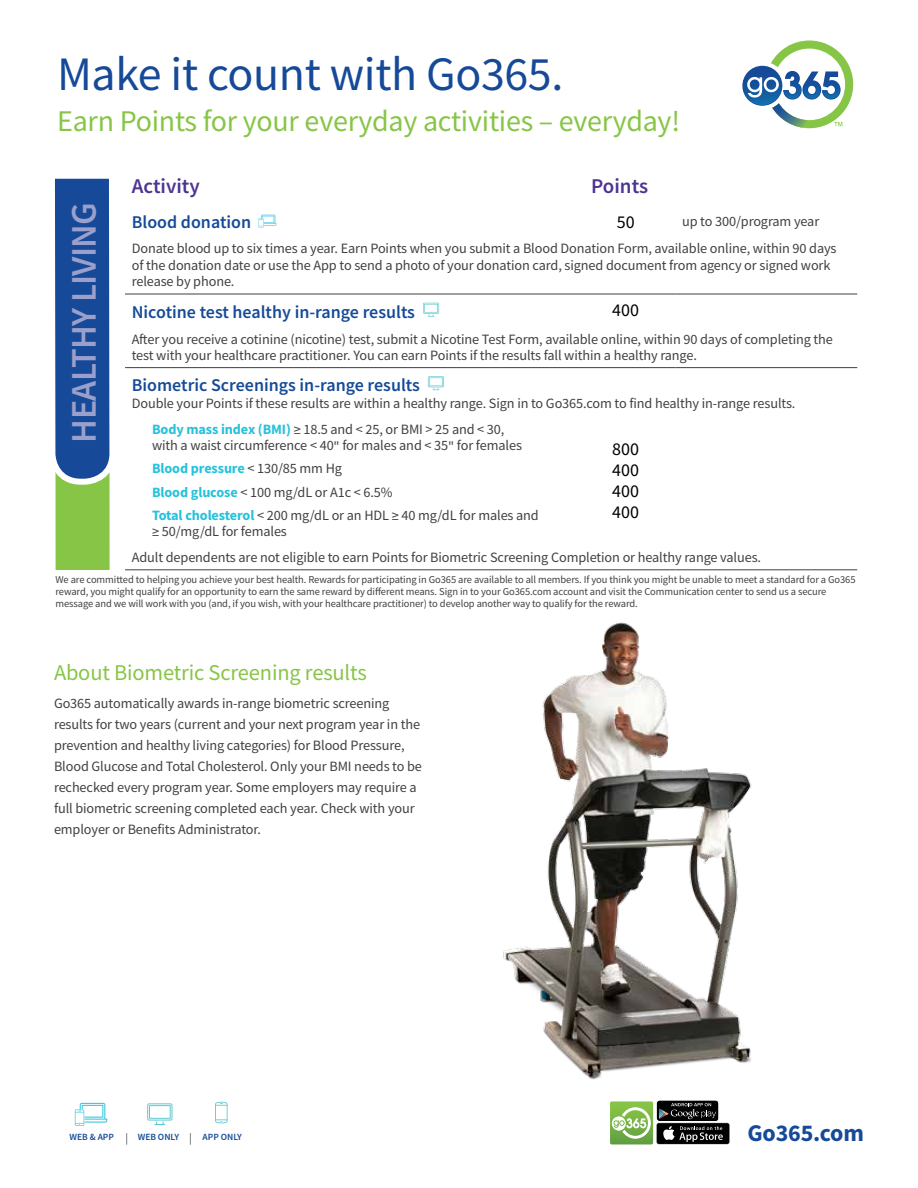
<style>
.page{position:relative;width:918px;height:1188px;background:#fff}
.page>*{position:absolute;margin:0;border:0;box-sizing:border-box;transform-origin:0 0}
.t1{font:48px "Source Sans Pro";letter-spacing:-.01em;color:#164a98}
.t2{font:600 36px "Source Sans Pro";letter-spacing:-.02em;color:#9aa0cb}
.t3{font:30px "Source Sans Pro";letter-spacing:-.01em;color:#87c546}
.t4{font:700 24px "Source Sans Pro";letter-spacing:-.01em;color:#164a98}
.t5{font:22.5px "Source Sans Pro";letter-spacing:-.01em;color:#87c546}
.t6{font:600 21px "Source Sans Pro";color:#4d3492}
.t7{font:600 18px "Source Sans Pro";color:#164a98}
.t8{font:18px/21px "Source Sans Pro";color:#000;text-align:justify}
.t9{font:14.25px/21px "Source Sans Pro";letter-spacing:-.01em;color:#414042}
.t10{font:10.5px/12px "Source Sans Pro";letter-spacing:-.01em;color:#414042}
.t11{font:600 9.45px "Source Sans Pro";color:#164a98}
.s1{font-weight:700;color:#27c1dc}
</style>
<div class="page">
<img style="left:503px;top:622px;width:249px;height:458px">
<div style="left:55px;top:386px;width:55px;height:184px;background:#87c546"></div>
<svg style="left:54px;top:178px;width:56px;height:310px"></svg>
<hr style="left:125px;top:294px;width:451px;height:1px;background:#414042">
<hr style="left:576px;top:294px;width:99px;height:1px;background:#414042">
<hr style="left:675px;top:294px;width:182px;height:1px;background:#414042">
<hr style="left:125px;top:367px;width:451px;height:1px;background:#414042">
<hr style="left:576px;top:367px;width:99px;height:1px;background:#414042">
<hr style="left:675px;top:367px;width:182px;height:1px;background:#414042">
<hr style="left:125px;top:570px;width:451px;height:1px;background:#414042">
<hr style="left:576px;top:570px;width:99px;height:1px;background:#414042">
<hr style="left:675px;top:570px;width:182px;height:1px;background:#414042">
<svg style="left:258px;top:215px;width:18px;height:12px"></svg>
<svg style="left:423px;top:303px;width:16px;height:14px"></svg>
<svg style="left:428px;top:376px;width:16px;height:15px"></svg>
<div style="left:656px;top:1100px;width:63px;height:22px;background:#010101;border-radius:3px"></div>
<div style="left:656px;top:1100px;width:63px;height:22px;border:1px solid #fff;border-radius:3px"></div>
<svg style="left:659px;top:1103px;width:57px;height:16px"></svg>
<svg style="left:656px;top:1123px;width:74px;height:21px"></svg>
<div style="left:657px;top:1123px;width:72px;height:21px;background:#010101;border-radius:2px"></div>
<svg style="left:663px;top:1126px;width:60px;height:16px"></svg>
<svg style="left:610px;top:1101px;width:43px;height:43px"></svg>
<svg style="left:126px;top:1133px;width:65px;height:12px"></svg>
<svg style="left:75px;top:1103px;width:32px;height:23px"></svg>
<svg style="left:147px;top:1103px;width:25px;height:22px"></svg>
<svg style="left:215px;top:1102px;width:13px;height:21px"></svg>
<svg style="left:742px;top:40px;width:111px;height:88px"></svg>
<h1 class="t1" style="left:57px;top:44px;width:508px">Make it count with Go365.</h1>
<h3 class="t3" style="left:57px;top:101px;width:624px">Earn Points for your everyday activities – everyday!</h3>
<h2 class="t2" style="left:60px;top:443px;width:242px;rotate:-90deg">HEALTHY LIVING</h2>
<h3 class="t6" style="left:132px;top:172px;width:70px">Activity</h3>
<h3 class="t6" style="left:591px;top:172px;width:58px">Points</h3>
<p class="t7" style="left:132px;top:210px;width:121px">Blood donation</p>
<p class="t8" style="left:617px;top:211px;width:19px">50</p>
<p class="t9" style="left:132px;top:208px;width:706px;line-height:27.3px;text-indent:550px">up to 300/program year<br>Donate blood up to six times a year. Earn Points when you submit a Blood Donation Form, available online, within 90 days</p>
<p class="t9" style="left:132px;top:257px;width:700px;line-height:16.5px">of the donation date or use the App to send a photo of your donation card, signed document from agency or signed work release by phone.</p>
<p class="t7" style="left:132px;top:300px;width:285px">Nicotine test healthy in-range results</p>
<p class="t8" style="left:612px;top:300px;width:28px">400</p>
<p class="t9" style="left:132px;top:331px;width:703px;line-height:16.5px">After you receive a cotinine (nicotine) test, submit a Nicotine Test Form, available online, within 90 days of completing the test with your healthcare practitioner. You can earn Points if the results fall within a healthy range.</p>
<p class="t7" style="left:132px;top:374px;width:290px">Biometric Screenings in-range results</p>
<p class="t9" style="left:152px;top:390px;width:645px;line-height:25.8px;text-indent:-20px">Double your Points if these results are within a healthy range. Sign in to Go365.com to find healthy in-range results.<br><span class="s1">Body mass index (BMI)</span> ≥ 18.5 and &lt; 25, or BMI &gt; 25 and &lt; 30,</p>
<p class="t9" style="left:152px;top:434px;width:388px;line-height:23.2px">with a waist circumference &lt; 40" for males and &lt; 35" for females <span class="s1">Blood pressure</span> &lt; 130/85 mm Hg<br><span class="s1">Blood glucose</span> &lt; 100 mg/dL or A1c &lt; 6.5%<br><span class="s1">Total cholesterol</span> &lt; 200 mg/dL or an HDL ≥ 40 mg/dL for males and</p>
<p class="t9" style="left:152px;top:521px;width:136px">≥ 50/mg/dL for females</p>
<p class="t8" style="left:612px;top:438px;width:28px">800<br>400<br>400<br>400</p>
<p class="t9" style="left:132px;top:547px;width:631px">Adult dependents are not eligible to earn Points for Biometric Screening Completion or healthy range values.</p>
<p class="t10" style="left:55px;top:573px;width:802px">We are committed to helping you achieve your best health. Rewards for participating in Go365 are available to all members. If you think you might be unable to meet a standard for a Go365 reward, you might qualify for an opportunity to earn the same reward by different means. Sign in to your Go365.com account and visit the Communication center to send us a secure message and we will work with you (and, if you wish, with your healthcare practitioner) to develop another way to qualify for the reward.</p>
<h3 class="t5" style="left:54px;top:658px;width:314px">About Biometric Screening results</h3>
<p class="t9" style="left:54px;top:692px;width:369px">Go365 automatically awards in-range biometric screening results for two years (current and your next program year in the prevention and healthy living categories) for Blood Pressure, Blood Glucose and Total Cholesterol. Only your BMI needs to be rechecked every program year. Some employers may require a full biometric screening completed each year. Check with your employer or Benefits Administrator.</p>
<p class="t11" style="left:70px;top:1131px;width:46px">WEB &amp; APP</p>
<p class="t11" style="left:138px;top:1131px;width:43px">WEB ONLY</p>
<p class="t11" style="left:203px;top:1131px;width:41px">APP ONLY</p>
<h3 class="t4" style="left:748px;top:1117px;width:118px">Go365.com</h3>
</div>
